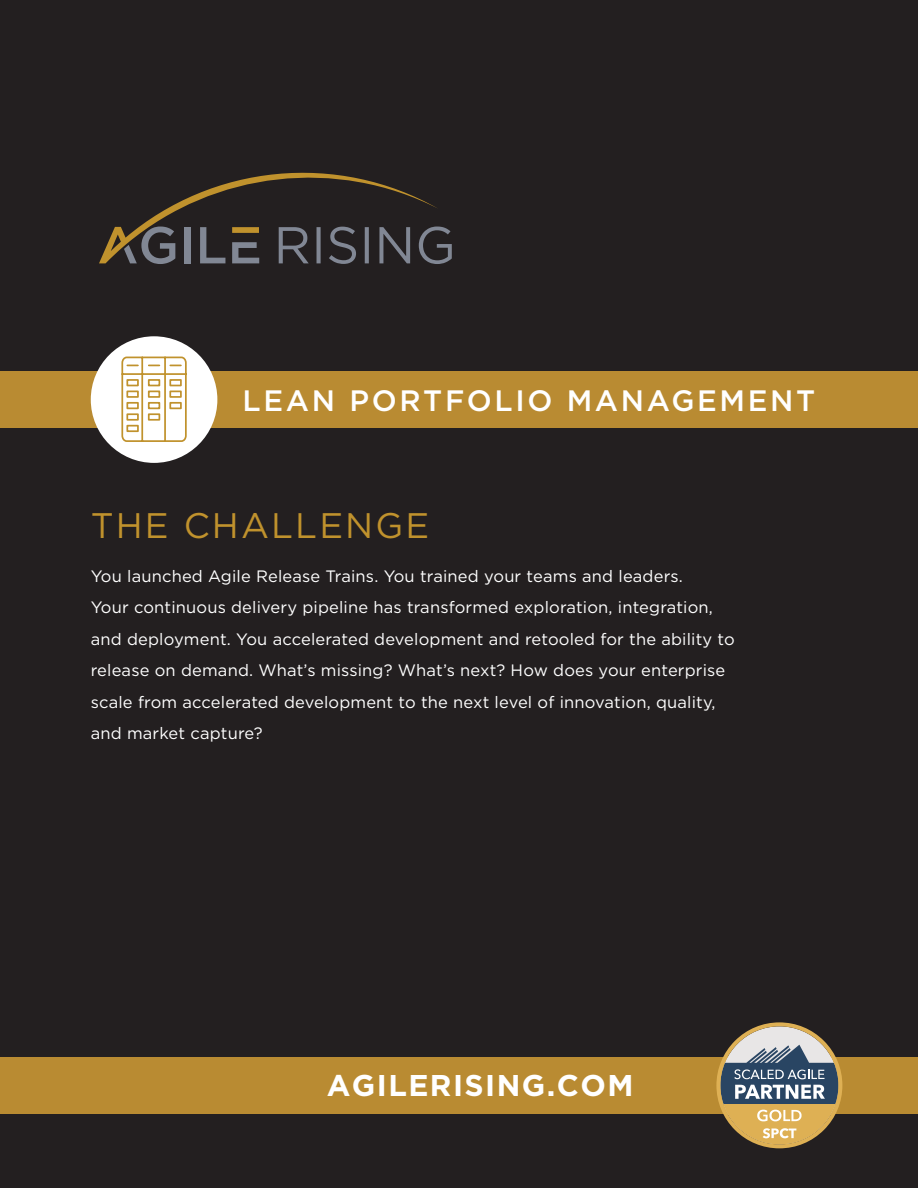
<style>
.page{position:relative;width:918px;height:1188px;background:#231f20}
.page>*{position:absolute;margin:0;border:0;box-sizing:border-box;transform-origin:0 0}
.t1{font:35.55px "Gotham";letter-spacing:.06em;color:#c0922d}
.t2{font:700 30px "Gotham";letter-spacing:.05em;color:#fff}
.t3{font:500 29.55px "Gotham";letter-spacing:.09em;color:#fff}
.t4{font:16.5px/31.5px "Gotham";letter-spacing:.01em;color:#fff}
</style>
<div class="page">
<div style="left:0;top:1057px;width:918px;height:57px;background:#b98b32"></div>
<svg style="left:716px;top:1022px;width:126px;height:126px"></svg>
<svg style="left:99px;top:172px;width:353px;height:92px"></svg>
<div style="left:0;top:371px;width:918px;height:57px;background:#b98b32"></div>
<div style="left:91px;top:336px;width:126px;height:127px;background:#fff;border-radius:50%"></div>
<svg style="left:121px;top:356px;width:66px;height:86px"></svg>
<p class="t3" style="left:243px;top:382px;width:574px">LEAN PORTFOLIO MANAGEMENT</p>
<p class="t1" style="left:91px;top:502px;width:340px">THE CHALLENGE</p>
<p class="t4" style="left:91px;top:560px;width:646px">You launched Agile Release Trains. You trained your teams and leaders.<br>Your continuous delivery pipeline has transformed exploration, integration, and deployment. You accelerated development and retooled for the ability to release on demand. What’s missing? What’s next? How does your enterprise scale from accelerated development to the next level of innovation, quality, and market capture?</p>
<h2 class="t2" style="left:327px;top:1066px;width:308px">AGILERISING.COM</h2>
</div>
